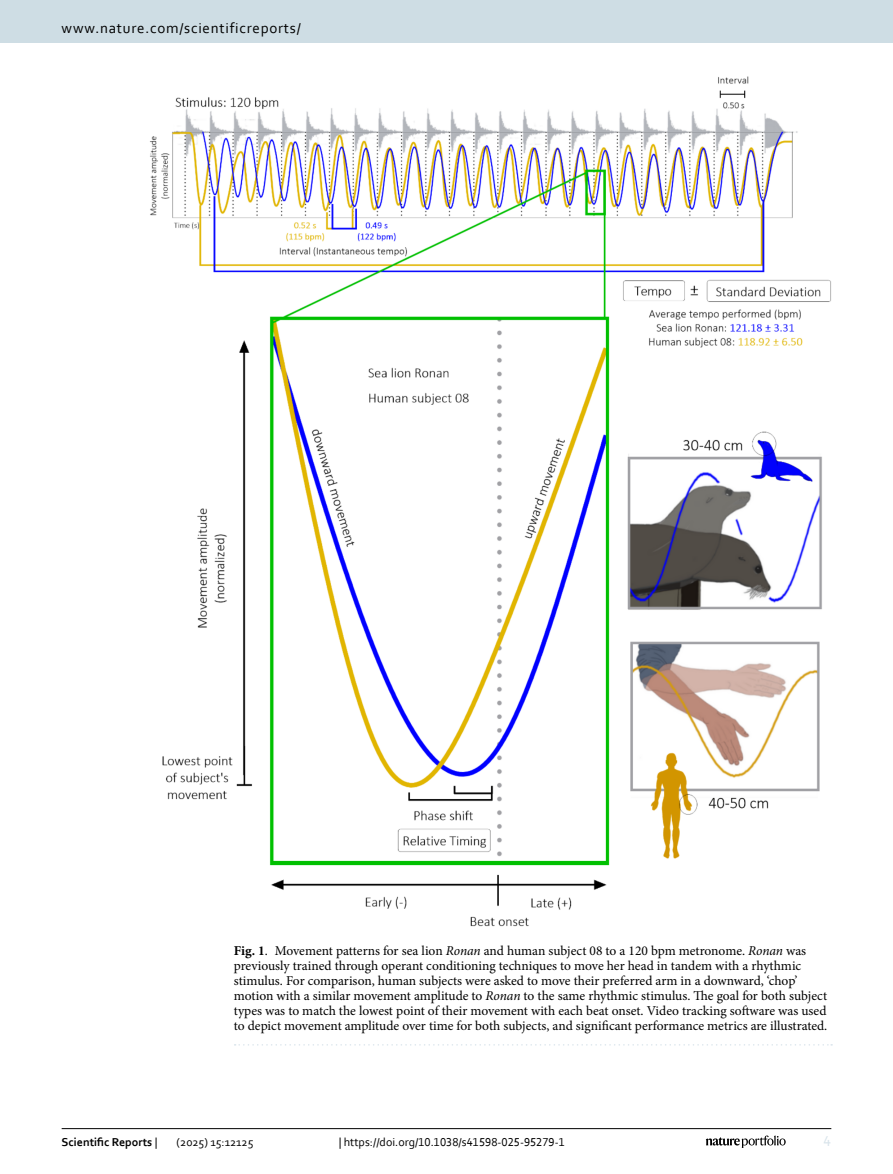
<style>
.page{position:relative;width:893px;height:1174px;background:#fff}
.page>*{position:absolute;margin:0;border:0;box-sizing:border-box;transform-origin:0 0}
.t1{font:15px "Corbel";letter-spacing:.05em;color:#000}
.t2{font:15px "Corbel";color:#d9e4eb}
.Figure_Caption{font:13.5px/15px "Minion Pro";letter-spacing:-.005em;color:#000}
.t3{font:12px "Corbel";color:#000}
.t4{font:700 12px "Corbel";color:#000}
.s1{font-weight:700}
.s2{font-style:italic}
.s3{font-weight:400}
</style>
<div class="page">
<img style="left:150px;top:76px;width:681px;height:850px">
<svg style="left:235px;top:1044px;width:597px;height:1px"></svg>
<hr style="left:62px;top:1128px;width:769px;height:1px;background:#000">
<svg style="left:706px;top:1135px;width:80px;height:12px"></svg>
<div style="left:0;top:0;width:893px;height:43px;background:#cedde4"></div>
<p class="t1" style="left:62px;top:18px;width:241px">www.nature.com/scientificreports/</p>
<p class="Figure_Caption" style="left:234px;top:942px;width:595px"><span class="s1">Fig. 1</span>. Movement patterns for sea lion <span class="s2">Ronan</span> and human subject 08 to a 120 bpm metronome. <span class="s2">Ronan</span> was previously trained through operant conditioning techniques to move her head in tandem with a rhythmic stimulus. For comparison, human subjects were asked to move their preferred arm in a downward, ‘chop’ motion with a similar movement amplitude to <span class="s2">Ronan</span> to the same rhythmic stimulus. The goal for both subject types was to match the lowest point of their movement with each beat onset. Video tracking software was used to depict movement amplitude over time for both subjects, and significant performance metrics are illustrated.</p>
<p class="t4" style="left:62px;top:1134px;width:97px">Scientific Reports <span class="s3">|</span></p>
<p class="t3" style="left:177px;top:1134px;width:78px">(2025) 15:12125</p>
<p class="t3" style="left:339px;top:1134px;width:228px">| https://doi.org/10.1038/s41598-025-95279-1</p>
<p class="t2" style="left:824px;top:1132px;width:9px">4</p>
</div>
